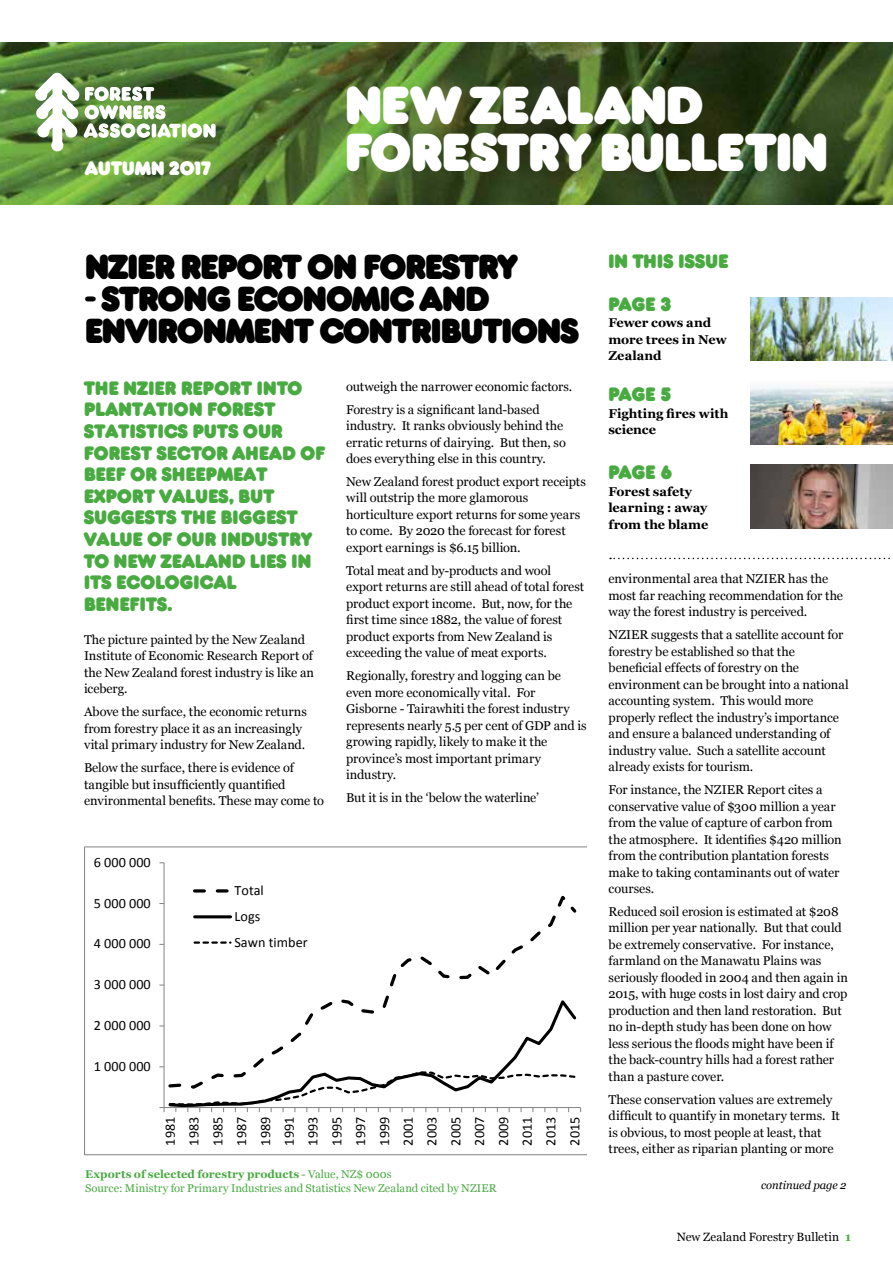
<style>
.page{position:relative;width:893px;height:1263px;background:#fff}
.page>*{position:absolute;margin:0;border:0;box-sizing:border-box;transform-origin:0 0}
.t1{font:700 49.5px/46.5px "Frankfurter SBOP";color:#fff}
.t2{font:700 32.25px/32.2px "Frankfurter SBOP";letter-spacing:-.02em;color:#000}
.t3{font:700 18px/21.6px "Frankfurter SBOP";letter-spacing:.02em;color:#49aa42}
.t4{font:700 18px "Frankfurter SBOP";letter-spacing:.02em;color:#fff}
.t5{font:14.25px/23.9px "Calibri";color:#000;text-align:justify}
.t6{font:12.75px/16.5px "Georgia";letter-spacing:-.005em;color:#000}
.t7{font:700 12.75px/16.5px "Georgia";color:#000}
.t8{font:12px "Georgia";letter-spacing:.01em;color:#000}
.t9{font:11.25px/14.2px "Georgia";letter-spacing:.005em;color:#49aa42}
.t10{font:italic 11.25px "Georgia";letter-spacing:-.005em;color:#000}
.s1{font-weight:700}
.s2{font-weight:700;color:#49aa42}
</style>
<div class="page">
<img style="left:0;top:43px;width:893px;height:161px">
<svg style="left:35px;top:72px;width:181px;height:80px"></svg>
<img style="left:750px;top:297px;width:143px;height:64px">
<img style="left:750px;top:385px;width:143px;height:60px">
<img style="left:751px;top:465px;width:142px;height:63px">
<svg style="left:610px;top:558px;width:280px;height:1px"></svg>
<svg style="left:84px;top:846px;width:502px;height:309px"></svg>
<h3 class="t4" style="left:85px;top:157px;width:127px">AUTUMN 2017</h3>
<h1 class="t1" style="left:345px;top:85px;width:485px">NEW ZEALAND<br>FORESTRY BULLETIN</h1>
<h2 class="t2" style="left:85px;top:252px;width:434px">NZIER REPORT ON FORESTRY</h2>
<h2 class="t2" style="left:85px;top:284px;width:495px">- STRONG ECONOMIC AND<br>ENVIRONMENT CONTRIBUTIONS</h2>
<h3 class="t3" style="left:84px;top:378px;width:242px">THE NZIER REPORT INTO<br>PLANTATION FOREST<br>STATISTICS PUTS OUR<br>FOREST SECTOR AHEAD OF<br>BEEF OR SHEEPMEAT<br>EXPORT VALUES, BUT<br>SUGGESTS THE BIGGEST<br>VALUE OF OUR INDUSTRY<br>TO NEW ZEALAND LIES IN<br>ITS ECOLOGICAL<br>BENEFITS.</h3>
<p class="t6" style="left:84px;top:631px;width:232px">The picture painted by the New Zealand<br>Institute of Economic Research Report of the New Zealand forest industry is like an iceberg.</p>
<p class="t6" style="left:84px;top:704px;width:225px">Above the surface, the economic returns from forestry place it as an increasingly vital primary industry for New Zealand.</p>
<p class="t6" style="left:84px;top:760px;width:242px">Below the surface, there is evidence of tangible but insufficiently quantified environmental benefits. These may come to</p>
<p class="t6" style="left:346px;top:375px;width:228px;line-height:22.8px">outweigh the narrower economic factors.<br>Forestry is a significant land-based</p>
<p class="t6" style="left:346px;top:418px;width:221px">industry. It ranks obviously behind the erratic returns of dairying. But then, so does everything else in this country.</p>
<p class="t6" style="left:346px;top:474px;width:241px">New Zealand forest product export receipts will outstrip the more glamorous horticulture export returns for some years to come. By 2020 the forecast for forest export earnings is $6.15 billion.</p>
<p class="t6" style="left:346px;top:562px;width:240px">Total meat and by-products and wool export returns are still ahead of total forest product export income. But, now, for the first time since 1882, the value of forest product exports from New Zealand is exceeding the value of meat exports.</p>
<p class="t6" style="left:346px;top:668px;width:242px">Regionally, forestry and logging can be even more economically vital. For Gisborne - Tairawhiti the forest industry represents nearly 5.5 per cent of GDP and is growing rapidly, likely to make it the province’s most important primary industry.</p>
<p class="t6" style="left:346px;top:790px;width:194px">But it is in the ‘below the waterline’</p>
<p class="t5" style="left:94px;top:850px;width:58px">6 000 000</p>
<p class="t5" style="left:94px;top:891px;width:58px">5 000 000</p>
<p class="t5" style="left:94px;top:932px;width:58px">4 000 000</p>
<p class="t5" style="left:94px;top:972px;width:58px">3 000 000</p>
<p class="t5" style="left:94px;top:1013px;width:58px">2 000 000</p>
<p class="t5" style="left:94px;top:1054px;width:58px">1 000 000</p>
<p class="t5" style="left:234px;top:877px;width:75px;line-height:25.8px;text-align:left">Total<br>Logs<br>Sawn timber</p>
<p class="t5" style="left:158px;top:1145px;width:30px;rotate:-90deg">1981<br>1983<br>1985<br>1987<br>1989<br>1991<br>1993<br>1995<br>1997<br>1999<br>2001<br>2003<br>2005<br>2007<br>2009<br>2011<br>2013<br>2015</p>
<p class="t9" style="left:85px;top:1167px;width:413px"><span class="s1">Exports of selected forestry products</span> - Value, NZ$ 000s<br>Source: Ministry for Primary Industries and Statistics New Zealand cited by NZIER</p>
<h3 class="t3" style="left:608px;top:251px;width:121px">IN THIS ISSUE</h3>
<h3 class="t3" style="left:608px;top:294px;width:64px">PAGE 3</h3>
<p class="t7" style="left:608px;top:315px;width:120px">Fewer cows and more trees in New<br>Zealand</p>
<h3 class="t3" style="left:608px;top:384px;width:64px">PAGE 5</h3>
<p class="t7" style="left:608px;top:405px;width:122px">Fighting fires with science</p>
<h3 class="t3" style="left:608px;top:462px;width:65px">PAGE 6</h3>
<p class="t7" style="left:608px;top:483px;width:101px">Forest safety learning : away from the blame</p>
<p class="t6" style="left:609px;top:571px;width:236px">environmental area that NZIER has the most far reaching recommendation for the way the forest industry is perceived.</p>
<p class="t6" style="left:609px;top:627px;width:242px">NZIER suggests that a satellite account for forestry be established so that the beneficial effects of forestry on the environment can be brought into a national accounting system. This would more properly reflect the industry’s importance and ensure a balanced understanding of industry value. Such a satellite account already exists for tourism.</p>
<p class="t6" style="left:609px;top:782px;width:235px">For instance, the NZIER Report cites a conservative value of $300 million a year from the value of capture of carbon from the atmosphere. It identifies $420 million from the contribution plantation forests make to taking contaminants out of water courses.</p>
<p class="t6" style="left:609px;top:903px;width:241px">Reduced soil erosion is estimated at $208 million per year nationally. But that could be extremely conservative. For instance, farmland on the Manawatu Plains was seriously flooded in 2004 and then again in 2015, with huge costs in lost dairy and crop production and then land restoration. But no in-depth study has been done on how less serious the floods might have been if the back-country hills had a forest rather than a pasture cover.</p>
<p class="t6" style="left:609px;top:1091px;width:233px">These conservation values are extremely difficult to quantify in monetary terms. It is obvious, to most people at least, that trees, either as riparian planting or more</p>
<p class="t10" style="left:761px;top:1178px;width:87px">continued page 2</p>
<p class="t8" style="left:677px;top:1230px;width:176px">New Zealand Forestry Bulletin <span class="s2">1</span></p>
</div>
